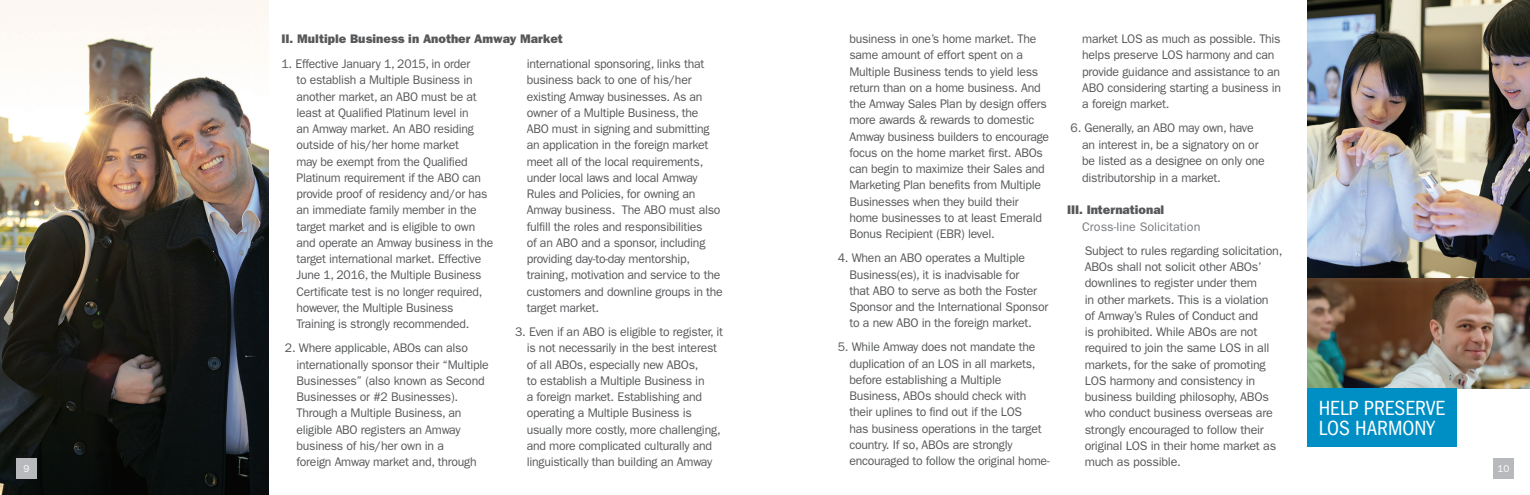
<style>
.page{position:relative;width:1530px;height:495px;background:#fff}
.page>*{position:absolute;margin:0;border:0;box-sizing:border-box;transform-origin:0 0}
.t1{font:condensed 21.25px/20px "Franklin Gothic";color:#fff}
.t2{font:12.5px/16.2px "Franklin Gothic";letter-spacing:-.02em;color:#57585a}
.t3{font:800 12.5px "Franklin Gothic";color:#57585a}
.t4{font:12.5px "ITC Franklin Gothic Std";color:#787a7d}
.t5{font:10px "Franklin Gothic";color:#fff}
</style>
<div class="page">
<img style="left:1308px;top:0;width:222px;height:388px">
<div style="left:1308px;top:388px;width:149px;height:58px;background:#008fc5"></div>
<img style="left:0;top:0;width:268px;height:495px">
<div style="left:1494px;top:459px;width:20px;height:20px;background:#b8b9bc"></div>
<div style="left:16px;top:459px;width:20px;height:20px;background:#b8b9bc"></div>
<p class="t3" style="left:281px;top:34px;width:283px">II. Multiple Business in Another Amway Market</p>
<p class="t2" style="left:1082px;top:32px;width:200px">market LOS as much as possible. This helps preserve LOS harmony and can provide guidance and assistance to an<br>ABO considering starting a business in a foreign market.</p>
<p class="t2" style="left:1082px;top:121px;width:184px;text-indent:-12px">6. Generally, an ABO may own, have an interest in, be a signatory on or be listed as a designee on only one</p>
<p class="t2" style="left:1082px;top:171px;width:140px">distributorship in a market.</p>
<p class="t3" style="left:1067px;top:206px;width:99px">III. International</p>
<p class="t4" style="left:1082px;top:219px;width:120px">Cross-line Solicitation</p>
<p class="t2" style="left:1085px;top:244px;width:199px">Subject to rules regarding solicitation, ABOs shall not solicit other ABOs’ downlines to register under them<br>in other markets. This is a violation<br>of Amway’s Rules of Conduct and<br>is prohibited. While ABOs are not required to join the same LOS in all markets, for the sake of promoting LOS harmony and consistency in business building philosophy, ABOs who conduct business overseas are strongly encouraged to follow their original LOS in their home market as much as possible.</p>
<p class="t2" style="left:849px;top:32px;width:201px">business in one’s home market. The same amount of effort spent on a Multiple Business tends to yield less return than on a home business. And the Amway Sales Plan by design offers more awards &amp; rewards to domestic Amway business builders to encourage focus on the home market first. ABOs can begin to maximize their Sales and Marketing Plan benefits from Multiple Businesses when they build their home businesses to at least Emerald Bonus Recipient (EBR) level.</p>
<p class="t2" style="left:849px;top:251px;width:200px;text-indent:-12px">4. When an ABO operates a Multiple Business(es), it is inadvisable for<br>that ABO to serve as both the Foster Sponsor and the International Sponsor to a new ABO in the foreign market.</p>
<p class="t2" style="left:849px;top:340px;width:202px;text-indent:-12px">5. While Amway does not mandate the duplication of an LOS in all markets, before establishing a Multiple Business, ABOs should check with their uplines to find out if the LOS<br>has business operations in the target country. If so, ABOs are strongly encouraged to follow the original home-</p>
<p class="t2" style="left:296px;top:57px;width:198px;text-indent:-15px">1. Effective January 1, 2015, in order<br>to establish a Multiple Business in another market, an ABO must be at least at Qualified Platinum level in<br>an Amway market. An ABO residing outside of his/her home market<br>may be exempt from the Qualified Platinum requirement if the ABO can provide proof of residency and/or has an immediate family member in the target market and is eligible to own and operate an Amway business in the target international market. Effective June 1, 2016, the Multiple Business Certificate test is no longer required, however, the Multiple Business Training is strongly recommended.</p>
<p class="t2" style="left:296px;top:341px;width:194px;text-indent:-12px">2. Where applicable, ABOs can also internationally sponsor their “Multiple Businesses” (also known as Second Businesses or #2 Businesses).<br>Through a Multiple Business, an eligible ABO registers an Amway business of his/her own in a<br>foreign Amway market and, through</p>
<p class="t2" style="left:527px;top:57px;width:198px">international sponsoring, links that business back to one of his/her existing Amway businesses. As an owner of a Multiple Business, the ABO must in signing and submitting an application in the foreign market meet all of the local requirements, under local laws and local Amway Rules and Policies, for owning an Amway business. The ABO must also fulfill the roles and responsibilities<br>of an ABO and a sponsor, including providing day-to-day mentorship, training, motivation and service to the customers and downline groups in the target market.</p>
<p class="t2" style="left:527px;top:325px;width:198px;text-indent:-12px">3. Even if an ABO is eligible to register, it is not necessarily in the best interest of all ABOs, especially new ABOs,<br>to establish a Multiple Business in<br>a foreign market. Establishing and operating a Multiple Business is usually more costly, more challenging, and more complicated culturally and linguistically than building an Amway</p>
<h1 class="t1" style="left:1319px;top:400px;width:128px">HELP PRESERVE<br>LOS HARMONY</h1>
<p class="t5" style="left:23px;top:465px;width:7px">9</p>
<p class="t5" style="left:1498px;top:465px;width:14px">10</p>
</div>
